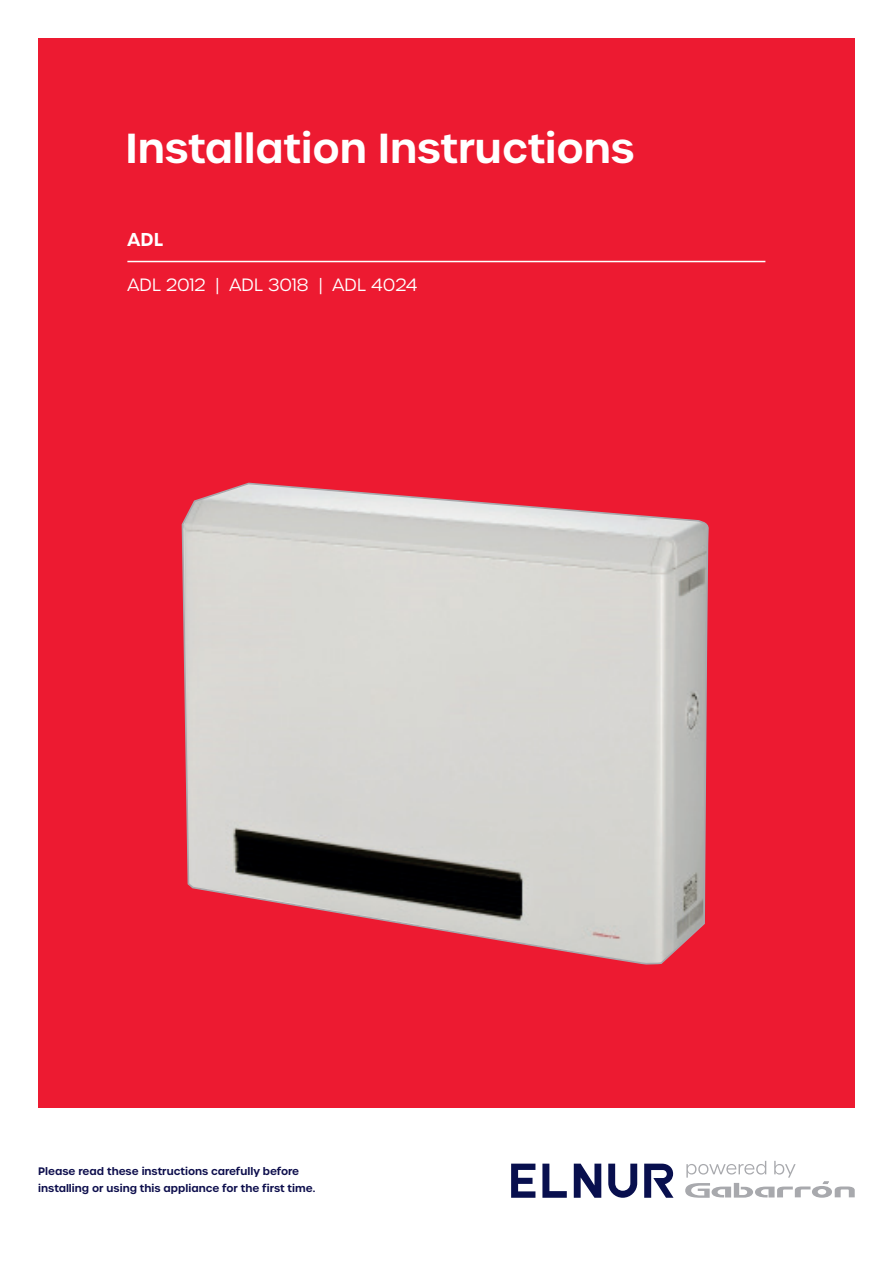
<style>
.page{position:relative;width:893px;height:1263px;background:#fff}
.page>*{position:absolute;margin:0;border:0;box-sizing:border-box;transform-origin:0 0}
.t1{font:600 40.5px "Urbane";letter-spacing:-.005em;color:#fff}
.t2{font:600 18px "Urbane";color:#fff}
.t3{font:300 17.25px "Urbane";letter-spacing:.005em;color:#fff}
.t4{font:600 10.5px/16.5px "Urbane";color:#0e0f4d}
</style>
<div class="page">
<div style="left:38px;top:38px;width:817px;height:1070px;background:#ed1a31"></div>
<svg style="left:181px;top:482px;width:528px;height:483px;background:#ccb1b1"></svg>
<hr style="left:127px;top:261px;width:638px;height:1px;background:#fff">
<svg style="left:685px;top:1161px;width:170px;height:37px"></svg>
<svg style="left:511px;top:1163px;width:24px;height:35px"></svg>
<svg style="left:542px;top:1163px;width:25px;height:35px"></svg>
<svg style="left:574px;top:1163px;width:27px;height:35px"></svg>
<svg style="left:644px;top:1163px;width:29px;height:35px"></svg>
<svg style="left:608px;top:1163px;width:29px;height:35px"></svg>
<h1 class="t1" style="left:125px;top:120px;width:511px">Installation Instructions</h1>
<h2 class="t2" style="left:128px;top:228px;width:37px">ADL</h2>
<h3 class="t3" style="left:128px;top:274px;width:291px">ADL 2012 | ADL 3018 | ADL 4024</h3>
<p class="t4" style="left:38px;top:1163px;width:279px">Please read these instructions carefully before installing or using this appliance for the first time.</p>
</div>
